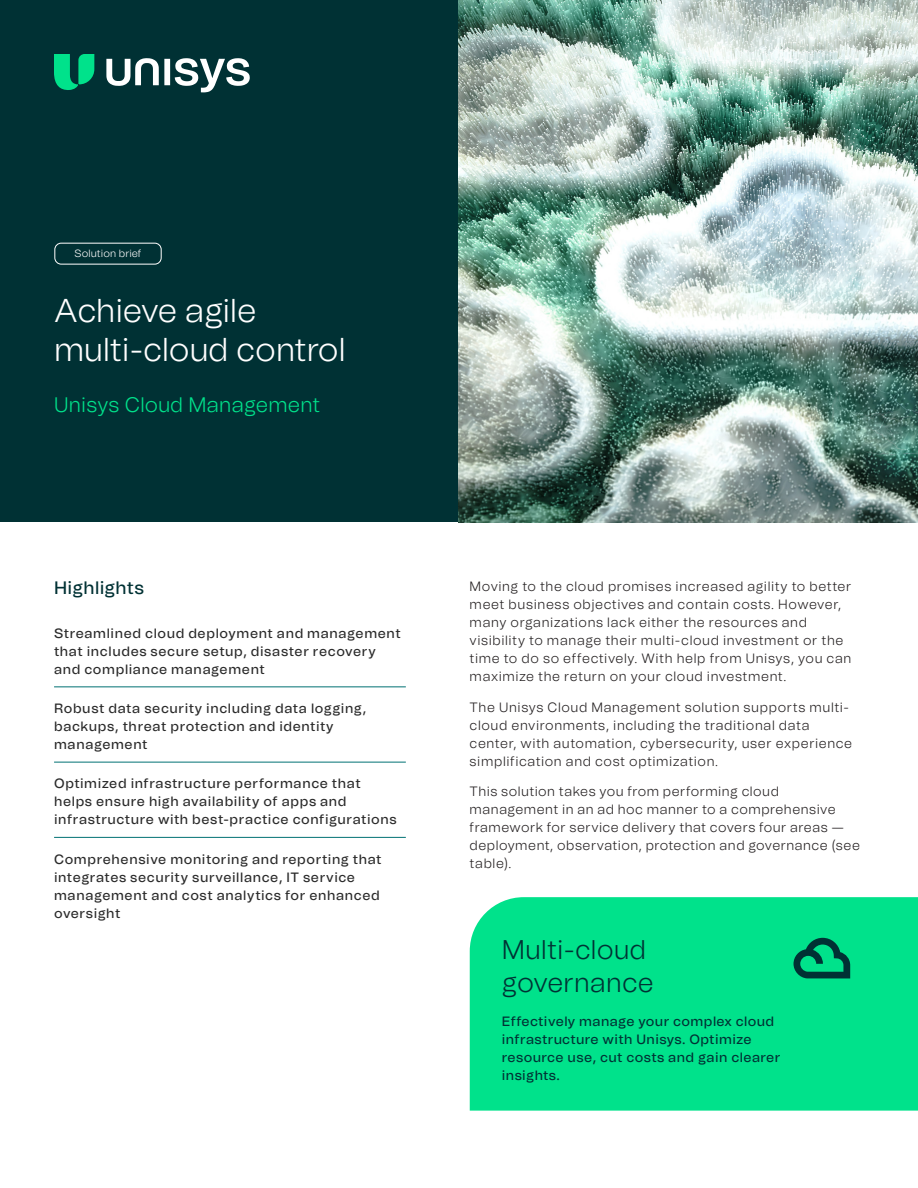
<style>
.page{position:relative;width:918px;height:1188px;background:#fff}
.page>*{position:absolute;margin:0;border:0;box-sizing:border-box;transform-origin:0 0}
.t1{font:300 33px/39px "Unisys";color:#fff}
.Call_out_Headline{font:300 27px/32.4px "Unisys";letter-spacing:.01em;color:#003134}
.SubTitle{font:300 21px "Unisys";letter-spacing:.01em;color:#00e28b}
.Highlights{font:500 18px "Unisys";letter-spacing:.015em;color:#003134}
.Body_Text{font:300 13.5px/18px "Unisys";letter-spacing:.04em;color:#231f20}
.Bullet_-_Highlights{font:500 13.5px/18px "Unisys";letter-spacing:.045em;color:#2a2a2a}
.Bullet_-_Highlights_last_line{font:500 13.5px/18px "Unisys";letter-spacing:.045em;color:#2a2a2a}
.Call_out{font:500 13.5px/18px "Unisys";letter-spacing:.03em;color:#003134}
.Asset_Type{font:300 10.5px "Unisys";letter-spacing:.01em;color:#fff}
</style>
<div class="page">
<div style="left:0;top:0;width:458px;height:522px;background:#003134"></div>
<svg style="left:54px;top:54px;width:40px;height:36px"></svg>
<svg style="left:106px;top:58px;width:144px;height:34px"></svg>
<img style="left:458px;top:0;width:460px;height:522px">
<hr style="left:54px;top:687px;width:352px;height:1px;background:#007173">
<hr style="left:54px;top:762px;width:352px;height:1px;background:#007173">
<hr style="left:54px;top:837px;width:352px;height:1px;background:#007173">
<div style="left:470px;top:897px;width:448px;height:214px;background:#00e28b"></div>
<div style="left:54px;top:243px;width:108px;height:22px;border:1px solid #fff;border-radius:6px"></div>
<svg style="left:794px;top:938px;width:56px;height:40px;background:#009163"></svg>
<p class="Asset_Type" style="left:75px;top:246px;width:69px">Solution brief</p>
<p class="t1" style="left:54px;top:290px;width:293px">Achieve agile multi-cloud control</p>
<p class="SubTitle" style="left:54px;top:390px;width:268px">Unisys Cloud Management</p>
<p class="Highlights" style="left:54px;top:575px;width:91px">Highlights</p>
<p class="Bullet_-_Highlights" style="left:54px;top:624px;width:348px">Streamlined cloud deployment and management that includes secure setup, disaster recovery and compliance management</p>
<p class="Bullet_-_Highlights" style="left:54px;top:699px;width:314px">Robust data security including data logging, backups, threat protection and identity management</p>
<p class="Bullet_-_Highlights" style="left:54px;top:774px;width:344px">Optimized infrastructure performance that helps ensure high availability of apps and infrastructure with best-practice configurations</p>
<p class="Bullet_-_Highlights_last_line" style="left:54px;top:850px;width:329px">Comprehensive monitoring and reporting that integrates security surveillance, IT service management and cost analytics for enhanced oversight</p>
<p class="Body_Text" style="left:470px;top:577px;width:383px">Moving to the cloud promises increased agility to better meet business objectives and contain costs. However, many organizations lack either the resources and visibility to manage their multi-cloud investment or the time to do so effectively. With help from Unisys, you can maximize the return on your cloud investment.</p>
<p class="Body_Text" style="left:470px;top:698px;width:384px">The Unisys Cloud Management solution supports multi&shy;cloud environments, including the traditional data center, with automation, cybersecurity, user experience simplification and cost optimization.</p>
<p class="Body_Text" style="left:470px;top:782px;width:392px">This solution takes you from performing cloud management in an ad hoc manner to a comprehensive framework for service delivery that covers four areas — deployment, observation, protection and governance (see table).</p>
<p class="Call_out_Headline" style="left:502px;top:933px;width:153px">Multi-cloud governance</p>
<p class="Call_out" style="left:502px;top:1012px;width:280px">Effectively manage your complex cloud infrastructure with Unisys. Optimize resource use, cut costs and gain clearer insights.</p>
</div>
